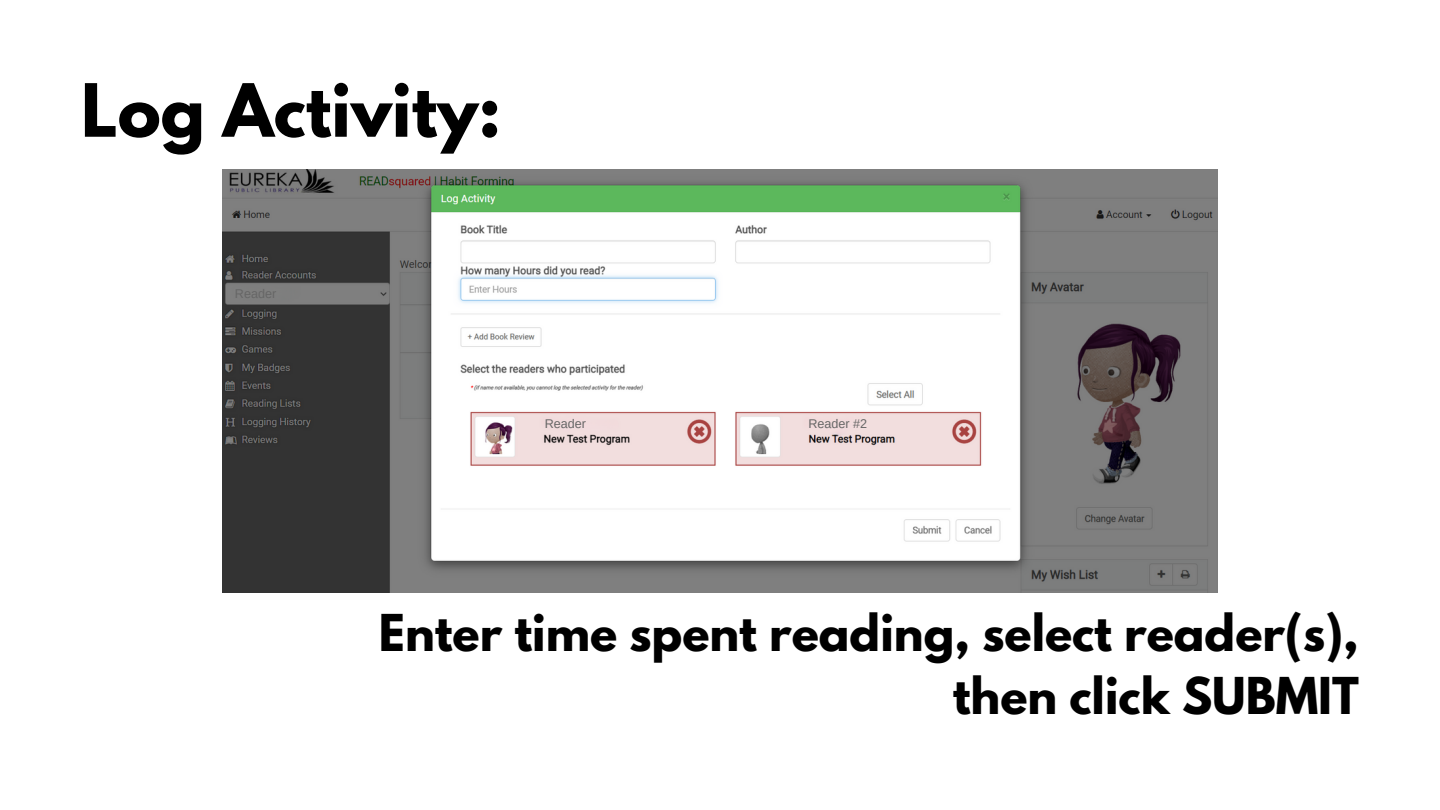
<style>
.page{position:relative;width:1440px;height:810px;background:#fff}
.page>*{position:absolute;margin:0;border:0;box-sizing:border-box;transform-origin:0 0}
.t1{font:700 65px "League Spartan";color:#000}
.t2{font:700 45px/63px "League Spartan";color:#000;text-align:right}
.t3{font:12.6px "Arimo";color:#666}
</style>
<div class="page">
<img style="left:223px;top:169px;width:994px;height:423px">
<h1 class="t1" style="left:81px;top:78px;width:422px">Log Activity:</h1>
<p class="t3" style="left:235px;top:287px;width:43px">Reader</p>
<p class="t3" style="left:545px;top:416px;width:43px">Reader</p>
<p class="t3" style="left:808px;top:417px;width:60px">Reader #2</p>
<p class="t2" style="left:379px;top:607px;width:982px">Enter time spent reading, select reader(s), then click SUBMIT</p>
</div>
